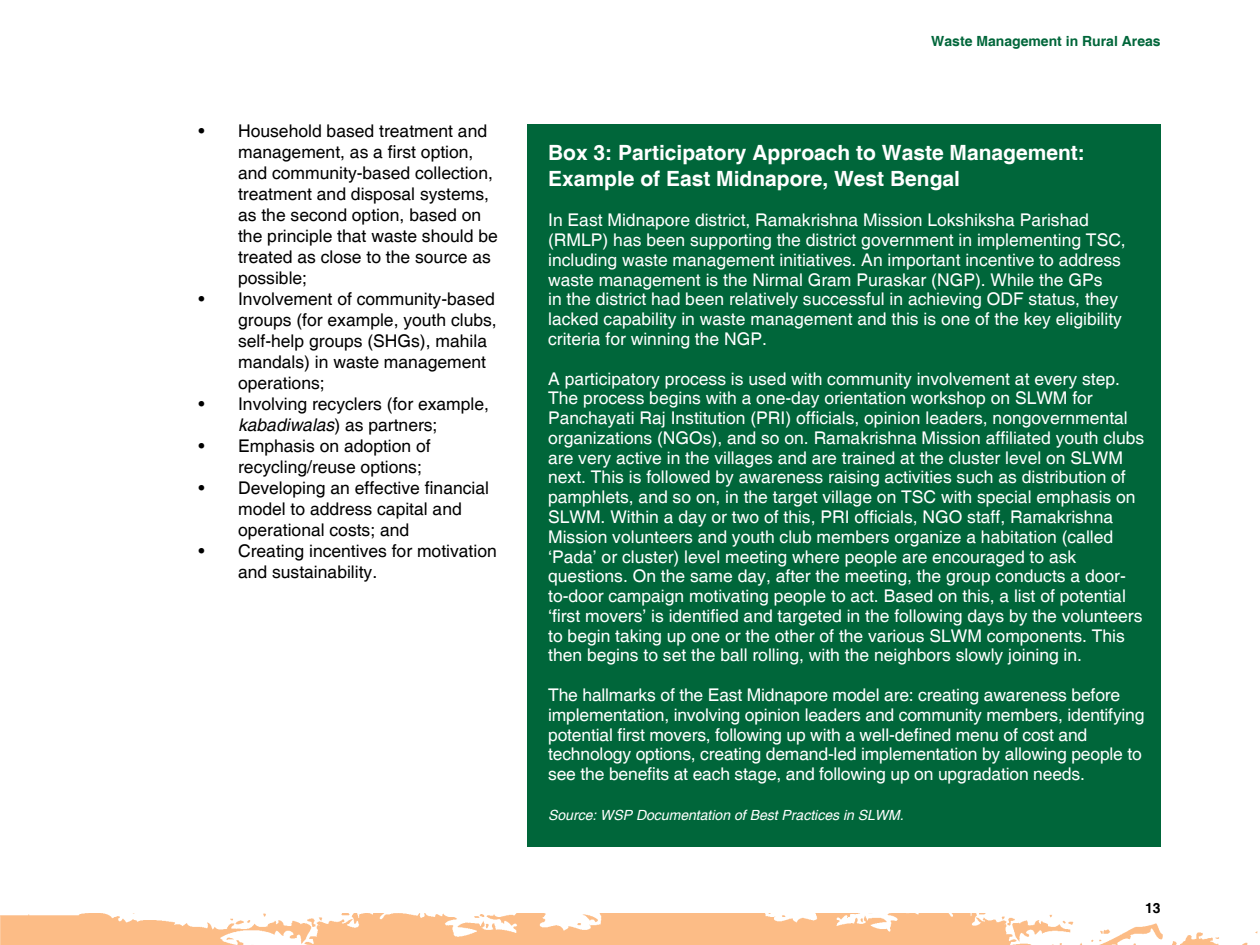
<style>
.page{position:relative;width:1260px;height:945px;background:#fff}
.page>*{position:absolute;margin:0;border:0;box-sizing:border-box;transform-origin:0 0}
.t1{font:700 21px/25.2px "Helvetica";color:#fff}
.t2{font:17.5px/19.8px "Helvetica";color:#fff}
.t3{font:17.5px/21px "Helvetica";color:#000}
.t4{font:italic 14px "Helvetica";color:#fff}
.t5{font:700 14px "Helvetica";color:#00663a}
.t6{font:700 14px "Helvetica";color:#000}
.s1{font-style:italic}
</style>
<div class="page">
<img style="left:2px;top:913px;width:1256px;height:32px">
<img style="left:0;top:915px;width:2px;height:30px">
<div style="left:527px;top:124px;width:634px;height:723px;background:#00663a"></div>
<p class="t3" style="left:238px;top:121px;width:261px;text-indent:-40px">• Household based treatment and management, as a first option, and community-based collection, treatment and disposal systems, as the second option, based on the principle that waste should be treated as close to the source as possible;</p>
<p class="t3" style="left:238px;top:289px;width:260px;text-indent:-40px">• Involvement of community-based groups (for example, youth clubs, self-help groups (SHGs), mahila mandals) in waste management operations;</p>
<p class="t3" style="left:238px;top:394px;width:252px;text-indent:-40px">• Involving recyclers (for example, <span class="s1">kabadiwalas</span>) as partners;</p>
<p class="t3" style="left:238px;top:436px;width:194px;text-indent:-40px">• Emphasis on adoption of recycling/reuse options;</p>
<p class="t3" style="left:238px;top:478px;width:252px;text-indent:-40px">• Developing an effective financial model to address capital and operational costs; and</p>
<p class="t3" style="left:238px;top:541px;width:260px;text-indent:-40px">• Creating incentives for motivation and sustainability.</p>
<p class="t5" style="left:931px;top:33px;width:231px">Waste Management in Rural Areas</p>
<p class="t1" style="left:548px;top:141px;width:538px">Box 3: Participatory Approach to Waste Management:<br>Example of East Midnapore, West Bengal</p>
<p class="t2" style="left:548px;top:211px;width:579px">In East Midnapore district, Ramakrishna Mission Lokshiksha Parishad (RMLP) has been supporting the district government in implementing TSC, including waste management initiatives. An important incentive to address waste management is the Nirmal Gram Puraskar (NGP). While the GPs<br>in the district had been relatively successful in achieving ODF status, they lacked capability in waste management and this is one of the key eligibility criteria for winning the NGP.</p>
<p class="t2" style="left:548px;top:369px;width:598px">A participatory process is used with community involvement at every step.<br>The process begins with a one-day orientation workshop on SLWM for Panchayati Raj Institution (PRI) officials, opinion leaders, nongovernmental organizations (NGOs), and so on. Ramakrishna Mission affiliated youth clubs are very active in the villages and are trained at the cluster level on SLWM next. This is followed by awareness raising activities such as distribution of pamphlets, and so on, in the target village on TSC with special emphasis on SLWM. Within a day or two of this, PRI officials, NGO staff, Ramakrishna Mission volunteers and youth club members organize a habitation (called ‘Pada’ or cluster) level meeting where people are encouraged to ask questions. On the same day, after the meeting, the group conducts a door&shy;to-door campaign motivating people to act. Based on this, a list of potential ‘first movers’ is identified and targeted in the following days by the volunteers to begin taking up one or the other of the various SLWM components. This then begins to set the ball rolling, with the neighbors slowly joining in.</p>
<p class="t2" style="left:548px;top:686px;width:598px">The hallmarks of the East Midnapore model are: creating awareness before implementation, involving opinion leaders and community members, identifying potential first movers, following up with a well-defined menu of cost and technology options, creating demand-led implementation by allowing people to see the benefits at each stage, and following up on upgradation needs.</p>
<p class="t4" style="left:548px;top:807px;width:357px">Source: WSP Documentation of Best Practices in SLWM.</p>
<p class="t6" style="left:1145px;top:900px;width:17px">13</p>
</div>
